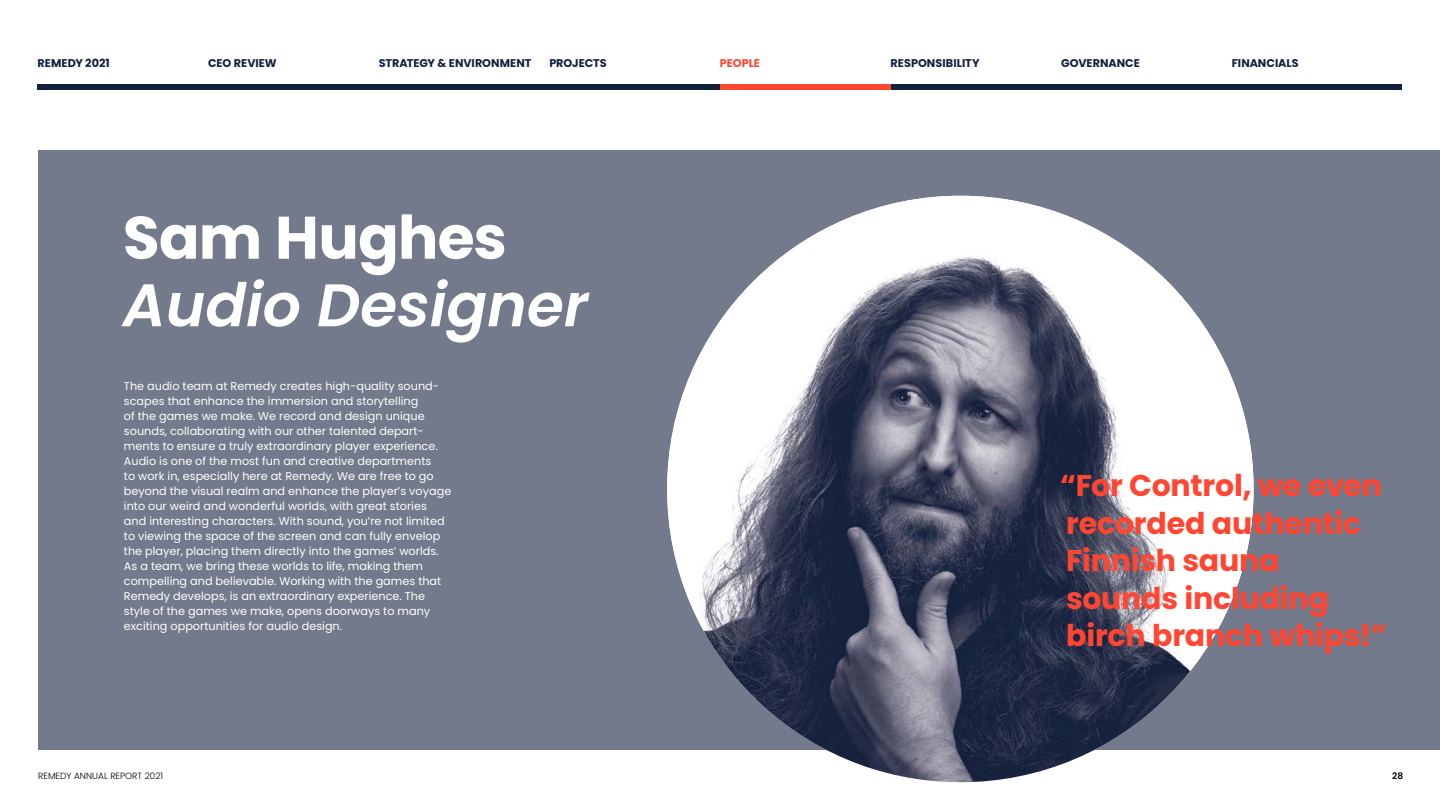
<style>
.page{position:relative;width:1440px;height:810px;background:#fff}
.page>*{position:absolute;margin:0;border:0;box-sizing:border-box;transform-origin:0 0}
.t1{font:italic 600 60px "Poppins";color:#fff}
.t2{font:700 60px "Poppins";letter-spacing:-.015em;color:#fff}
.t3{font:700 30px/37.5px "Poppins";letter-spacing:-.01em;color:#ff4632}
.t4{font:11.25px/15px "Poppins";color:#fff}
.t5{font:700 11.25px "Poppins";letter-spacing:-.005em;color:#14213d}
.t6{font:700 11.25px "Poppins";letter-spacing:-.01em;color:#ff4632}
.t7{font:300 9px "Poppins";color:#000}
.t8{font:600 9px "Poppins";color:#000}
</style>
<div class="page">
<div style="left:38px;top:150px;width:1402px;height:600px;background:#727a8b"></div>
<img style="left:667px;top:196px;width:587px;height:586px;border-radius:293px">
<div style="left:38px;top:85px;width:1364px;height:5px;background:#14213d"></div>
<div style="left:720px;top:85px;width:171px;height:5px;background:#ff4632"></div>
<p class="t5" style="left:38px;top:56px;width:74px">REMEDY 2021</p>
<p class="t5" style="left:208px;top:56px;width:70px">CEO REVIEW</p>
<p class="t5" style="left:379px;top:56px;width:154px">STRATEGY &amp; ENVIRONMENT</p>
<p class="t5" style="left:549px;top:56px;width:59px">PROJECTS</p>
<p class="t6" style="left:720px;top:56px;width:42px">PEOPLE</p>
<p class="t5" style="left:891px;top:56px;width:90px">RESPONSIBILITY</p>
<p class="t5" style="left:1061px;top:56px;width:80px">GOVERNANCE</p>
<p class="t5" style="left:1232px;top:56px;width:68px">FINANCIALS</p>
<h1 class="t2" style="left:123px;top:203px;width:386px">Sam Hughes</h1>
<h1 class="t1" style="left:123px;top:270px;width:467px">Audio Designer</h1>
<p class="t4" style="left:124px;top:379px;width:329px">The audio team at Remedy creates high-quality sound&shy;scapes that enhance the immersion and storytelling<br>of the games we make. We record and design unique sounds, collaborating with our other talented depart&shy;ments to ensure a truly extraordinary player experience.<br>Audio is one of the most fun and creative departments<br>to work in, especially here at Remedy. We are free to go beyond the visual realm and enhance the player’s voyage into our weird and wonderful worlds, with great stories and interesting characters. With sound, you’re not limited to viewing the space of the screen and can fully envelop the player, placing them directly into the games’ worlds.<br>As a team, we bring these worlds to life, making them compelling and believable. Working with the games that Remedy develops, is an extraordinary experience. The style of the games we make, opens doorways to many exciting opportunities for audio design.</p>
<h2 class="t3" style="left:1060px;top:467px;width:329px">“For Control, we even recorded authentic<br>Finnish sauna sounds including birch branch whips!”</h2>
<p class="t7" style="left:38px;top:770px;width:126px">REMEDY ANNUAL REPORT 2021</p>
<p class="t8" style="left:1392px;top:770px;width:12px">28</p>
</div>
